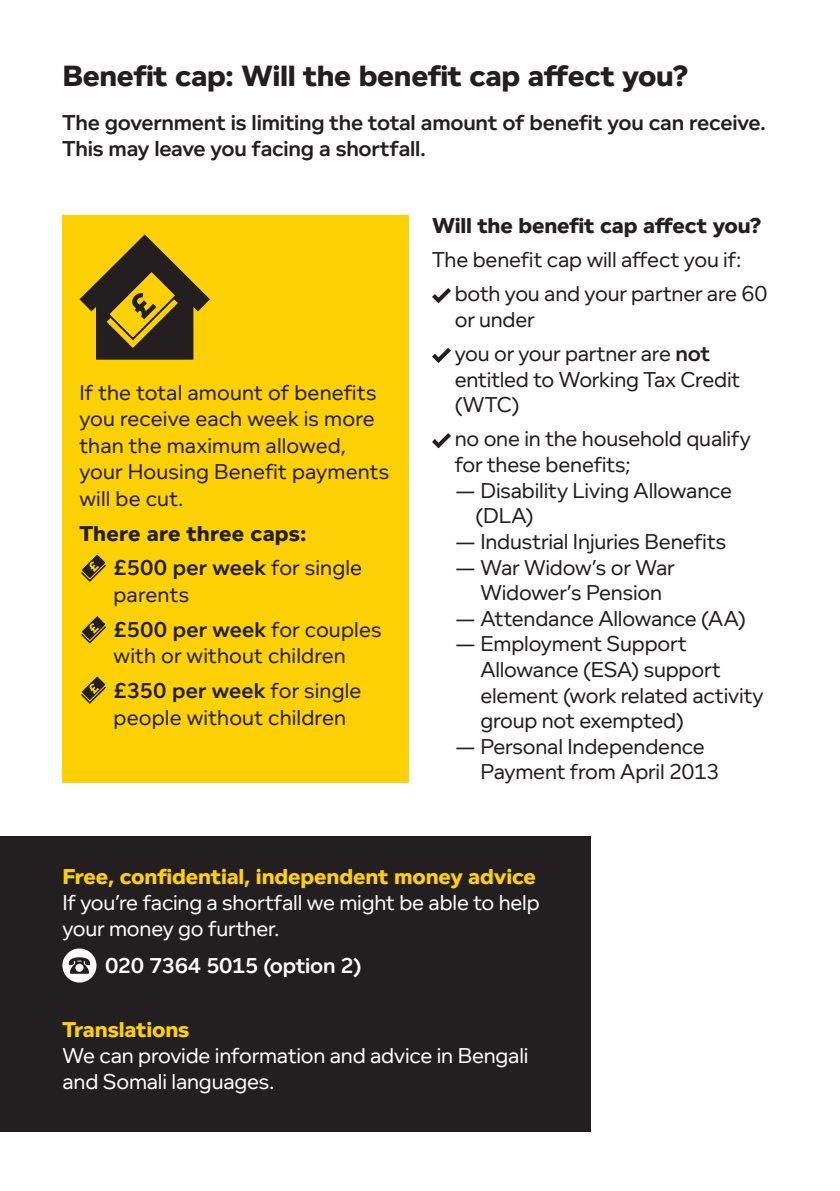
<style>
.page{position:relative;width:840px;height:1191px;background:#fff}
.page>*{position:absolute;margin:0;border:0;box-sizing:border-box;transform-origin:0 0}
.t1{font:800 30px "Foundry Context";letter-spacing:-.01em;color:#231f20}
.t2{font:22px/25.6px "Foundry Context";letter-spacing:-.01em;color:#231f20}
.t3{font:22px/26px "Foundry Context";letter-spacing:-.01em;color:#fff}
.t4{font:600 22px/26.4px "Foundry Context";letter-spacing:-.01em;color:#231f20}
.t5{font:800 22px/35px "Foundry Context";letter-spacing:-.005em;color:#231f20}
.t6{font:800 22px "Foundry Context";letter-spacing:-.005em;color:#fed105}
.t7{font:600 22px "Foundry Context";letter-spacing:-.015em;color:#fff}
.s1{font-weight:600}
.s2{font-weight:400}
</style>
<div class="page">
<svg style="left:432px;top:288px;width:19px;height:15px"></svg>
<svg style="left:432px;top:348px;width:19px;height:15px"></svg>
<svg style="left:432px;top:433px;width:19px;height:15px"></svg>
<div style="left:0;top:837px;width:590px;height:295px;background:#231f20"></div>
<div style="left:62px;top:948px;width:34px;height:34px;background:#fff;border-radius:50%"></div>
<svg style="left:68px;top:957px;width:22px;height:16px"></svg>
<div style="left:62px;top:215px;width:346px;height:567px;background:#fed105"></div>
<svg style="left:79px;top:234px;width:131px;height:126px"></svg>
<svg style="left:81px;top:554px;width:25px;height:28px"></svg>
<svg style="left:81px;top:616px;width:25px;height:28px"></svg>
<svg style="left:81px;top:676px;width:25px;height:28px"></svg>
<h1 class="t1" style="left:62px;top:59px;width:627px">Benefit cap: Will the benefit cap affect you?</h1>
<p class="t4" style="left:62px;top:109px;width:704px">The government is limiting the total amount of benefit you can receive.<br>This may leave you facing a shortfall.</p>
<p class="t2" style="left:79px;top:379px;width:311px;line-height:26.4px">If the total amount of benefits you receive each week is more than the maximum allowed, your Housing Benefit payments will be cut.</p>
<p class="t5" style="left:113px;top:515px;width:250px;text-indent:-34px">There are three caps: <span class="s1">£500 per week</span> <span class="s2">for single</span></p>
<p class="t2" style="left:113px;top:576px;width:269px;line-height:35px">parents<br><span class="s1">£500 per week</span> for couples</p>
<p class="t2" style="left:113px;top:638px;width:249px;line-height:35px">with or without children <span class="s1">£350 per week</span> for single</p>
<p class="t2" style="left:113px;top:704px;width:234px">people without children</p>
<p class="t5" style="left:432px;top:208px;width:331px">Will the benefit cap affect you?</p>
<p class="t2" style="left:454px;top:242px;width:314px;line-height:34.2px;text-indent:-23px">The benefit cap will affect you if: both you and your partner are 60</p>
<p class="t2" style="left:454px;top:302px;width:257px;line-height:34px">or under<br>you or your partner are <span class="s1">not</span></p>
<p class="t2" style="left:454px;top:366px;width:287px">entitled to Working Tax Credit (WTC)</p>
<p class="t2" style="left:454px;top:426px;width:297px">no one in the household qualify for these benefits;</p>
<p class="t2" style="left:475px;top:477px;width:258px;text-indent:-21px">— Disability Living Allowance (DLA)</p>
<p class="t2" style="left:454px;top:528px;width:273px">— Industrial Injuries Benefits</p>
<p class="t2" style="left:454px;top:554px;width:221px;text-align:center">— War Widow’s or War<br>Widower’s Pension</p>
<p class="t2" style="left:454px;top:605px;width:292px">— Attendance Allowance (AA)</p>
<p class="t2" style="left:480px;top:631px;width:285px;text-indent:-26px">— Employment Support<br>Allowance (ESA) support element (work related activity group not exempted)</p>
<p class="t2" style="left:480px;top:733px;width:241px;text-indent:-26px">— Personal Independence<br>Payment from April 2013</p>
<p class="t6" style="left:62px;top:863px;width:475px">Free, confidential, independent money advice</p>
<p class="t3" style="left:62px;top:889px;width:478px">If you’re facing a shortfall we might be able to help your money go further.</p>
<p class="t7" style="left:105px;top:953px;width:258px">020 7364 5015 (option 2)</p>
<p class="t6" style="left:62px;top:1016px;width:129px">Translations</p>
<p class="t3" style="left:62px;top:1041px;width:467px">We can provide information and advice in Bengali and Somali languages.</p>
</div>
